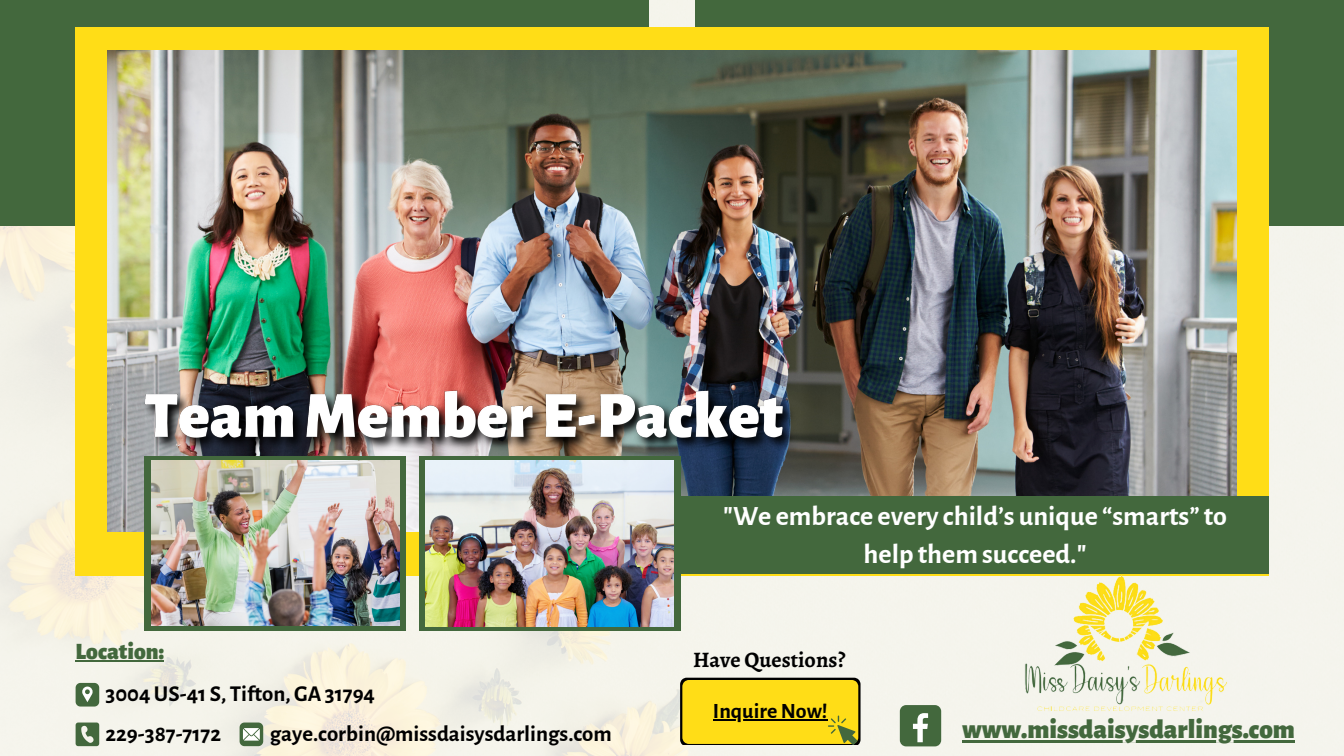
<style>
.page{position:relative;width:1344px;height:756px;background:#fff}
.page>*{position:absolute;margin:0;border:0;box-sizing:border-box;transform-origin:0 0}
.t1{font:700 28px/38.7px "Alegreya Sans";color:#fff;text-align:center}
.t2{font:900 27.12px "Alegreya Sans";color:#43683d}
.t3{font:900 23.62px "Alegreya Sans";color:#43683d}
.t4{font:700 22.75px/39.4px "Alegreya Sans";color:#000}
.t5{font:700 22.14px "Alegreya";color:#000}
.t6{font:700 21.88px "Alegreya Sans";color:#000}
</style>
<div class="page">
<img style="left:0;top:0;width:1344px;height:756px">
<div style="left:0;top:0;width:648px;height:225px;background:#43683d"></div>
<div style="left:696px;top:0;width:648px;height:225px;background:#43683d"></div>
<div style="left:76px;top:28px;width:1192px;height:547px;background:#ffdd17"></div>
<img style="left:107px;top:50px;width:1130px;height:481px">
<div style="left:145px;top:456px;width:261px;height:174px;background:#43683d"></div>
<img style="left:151px;top:468px;width:248px;height:158px">
<svg style="left:419px;top:468px;width:261px;height:162px;background:#587651"></svg>
<img style="left:426px;top:468px;width:247px;height:158px">
<div style="left:680px;top:496px;width:588px;height:78px;background:#43683d"></div>
<svg style="left:76px;top:683px;width:23px;height:24px"></svg>
<svg style="left:76px;top:723px;width:23px;height:23px"></svg>
<div style="left:900px;top:705px;width:41px;height:41px;background:#43683d;border-radius:6px"></div>
<svg style="left:913px;top:713px;width:15px;height:29px"></svg>
<svg style="left:240px;top:723px;width:23px;height:23px"></svg>
<img style="left:137px;top:377px;width:665px;height:91px">
<svg style="left:680px;top:678px;width:181px;height:67px;background:#e4c716"></svg>
<hr style="left:76px;top:660px;width:88px;height:2px;background:#43683d">
<hr style="left:962px;top:740px;width:333px;height:2px;background:#43683d">
<img style="left:1017px;top:575px;width:224px;height:141px">
<p class="t3" style="left:76px;top:632px;width:90px">Location:</p>
<p class="t4" style="left:270px;top:673px;width:344px;text-indent:-164px">3004 US-41 S, Tifton, GA 31794 gaye.corbin@missdaisysdarlings.com</p>
<p class="t4" style="left:106px;top:712px;width:117px">229-387-7172</p>
<p class="t1" style="left:723px;top:494px;width:505px">"We embrace every child’s unique “smarts” to help them succeed."</p>
<p class="t5" style="left:693px;top:644px;width:154px">Have Questions?</p>
<p class="t6" style="left:713px;top:695px;width:116px">Inquire Now!</p>
<p class="t2" style="left:962px;top:707px;width:334px">www.missdaisysdarlings.com</p>
</div>
